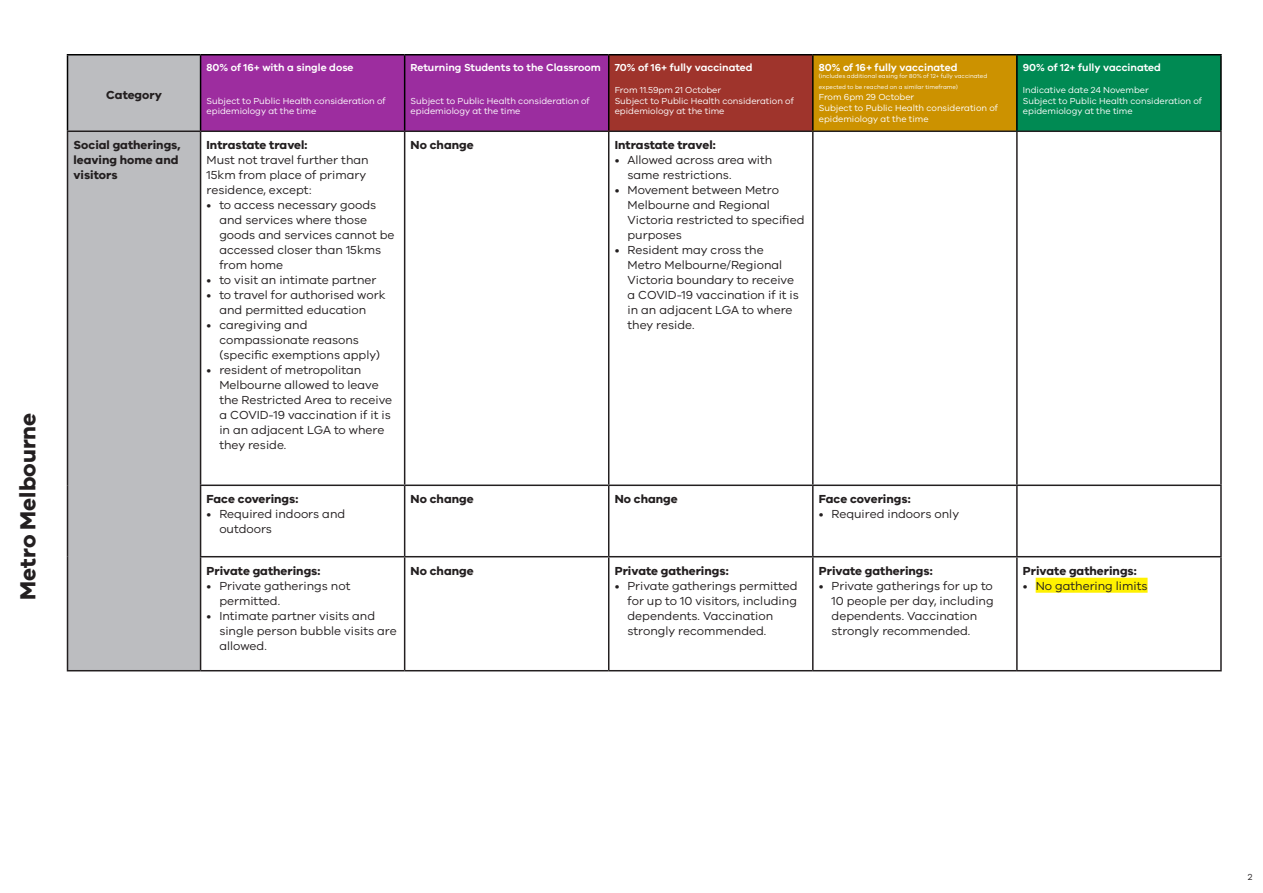
<style>
.page{position:relative;width:1263px;height:893px;background:#fff}
.page>*{position:absolute;margin:0;border:0;box-sizing:border-box;transform-origin:0 0}
.t1{font:700 22.5px "VIC";color:#231f20}
.Body_text_-_No_Bulle{font:12px/15px "VIC";color:#231f20}
.Body_text_Header{font:700 12px/15px "VIC";color:#231f20}
.Bullet_text{font:700 12px "VIC";color:#231f20}
.Body_text_-_No_Bulle-2{font:600 10.5px "VIC";color:#fff}
.Body_text_-_No_Bulle-3{font:9px/10.8px "VIC";color:#fff}
.t2{font:9px "VIC";color:#231f20}
.Body_text_-_No_Bulle-4{font:6px/10.8px "VIC";color:#fff}
</style>
<div class="page">
<div style="left:68px;top:55px;width:133px;height:76px;background:#bcbdc0"></div>
<div style="left:201px;top:55px;width:204px;height:76px;background:#9d2d9f"></div>
<div style="left:405px;top:55px;width:204px;height:76px;background:#9b2d9f"></div>
<div style="left:609px;top:55px;width:204px;height:76px;background:#9f342c"></div>
<div style="left:813px;top:55px;width:204px;height:76px;background:#cc9200"></div>
<div style="left:1017px;top:55px;width:204px;height:76px;background:#008a53"></div>
<div style="left:68px;top:131px;width:133px;height:540px;background:#bcbdc0"></div>
<hr style="left:67px;top:131px;width:134px;height:1px;background:#231f20">
<hr style="left:201px;top:131px;width:204px;height:1px;background:#231f20">
<hr style="left:405px;top:131px;width:204px;height:1px;background:#231f20">
<hr style="left:404px;top:132px;width:1px;height:353px;background:#231f20">
<hr style="left:609px;top:131px;width:204px;height:1px;background:#231f20">
<hr style="left:608px;top:132px;width:1px;height:353px;background:#231f20">
<hr style="left:813px;top:131px;width:204px;height:1px;background:#231f20">
<hr style="left:812px;top:132px;width:1px;height:353px;background:#231f20">
<hr style="left:1017px;top:131px;width:205px;height:1px;background:#231f20">
<hr style="left:1016px;top:132px;width:2px;height:353px;background:#231f20">
<hr style="left:404px;top:486px;width:1px;height:70px;background:#231f20">
<hr style="left:608px;top:486px;width:1px;height:70px;background:#231f20">
<hr style="left:813px;top:485px;width:204px;height:1px;background:#231f20">
<hr style="left:812px;top:486px;width:1px;height:70px;background:#231f20">
<hr style="left:1017px;top:485px;width:205px;height:1px;background:#231f20">
<hr style="left:1016px;top:486px;width:2px;height:70px;background:#231f20">
<hr style="left:404px;top:557px;width:1px;height:113px;background:#231f20">
<hr style="left:608px;top:557px;width:1px;height:113px;background:#231f20">
<hr style="left:813px;top:556px;width:204px;height:1px;background:#231f20">
<hr style="left:812px;top:557px;width:1px;height:113px;background:#231f20">
<hr style="left:1017px;top:556px;width:205px;height:1px;background:#231f20">
<hr style="left:1016px;top:557px;width:2px;height:113px;background:#231f20">
<hr style="left:813px;top:670px;width:204px;height:1px;background:#231f20">
<hr style="left:1017px;top:670px;width:205px;height:1px;background:#231f20">
<hr style="left:200px;top:485px;width:205px;height:1px;background:#231f20">
<hr style="left:200px;top:556px;width:205px;height:1px;background:#231f20">
<hr style="left:67px;top:670px;width:134px;height:1px;background:#231f20">
<hr style="left:201px;top:670px;width:204px;height:1px;background:#231f20">
<hr style="left:405px;top:485px;width:204px;height:1px;background:#231f20">
<hr style="left:405px;top:556px;width:204px;height:1px;background:#231f20">
<hr style="left:405px;top:670px;width:204px;height:1px;background:#231f20">
<hr style="left:609px;top:485px;width:204px;height:1px;background:#231f20">
<hr style="left:609px;top:556px;width:204px;height:1px;background:#231f20">
<hr style="left:609px;top:670px;width:204px;height:1px;background:#231f20">
<hr style="left:67px;top:132px;width:1px;height:353px;background:#231f20">
<hr style="left:200px;top:132px;width:1px;height:353px;background:#231f20">
<hr style="left:67px;top:485px;width:1px;height:72px;background:#231f20">
<hr style="left:200px;top:486px;width:1px;height:70px;background:#231f20">
<hr style="left:67px;top:557px;width:1px;height:113px;background:#231f20">
<hr style="left:200px;top:557px;width:1px;height:113px;background:#231f20">
<hr style="left:1220px;top:132px;width:2px;height:353px;background:#231f20">
<hr style="left:1220px;top:486px;width:2px;height:70px;background:#231f20">
<hr style="left:1220px;top:557px;width:2px;height:113px;background:#231f20">
<hr style="left:67px;top:54px;width:134px;height:2px;background:#000">
<hr style="left:67px;top:56px;width:1px;height:75px;background:#000">
<hr style="left:201px;top:54px;width:204px;height:2px;background:#000">
<hr style="left:200px;top:56px;width:1px;height:75px;background:#000">
<hr style="left:405px;top:54px;width:204px;height:2px;background:#000">
<hr style="left:404px;top:56px;width:1px;height:75px;background:#000">
<hr style="left:609px;top:54px;width:204px;height:2px;background:#000">
<hr style="left:608px;top:56px;width:1px;height:75px;background:#000">
<hr style="left:813px;top:54px;width:204px;height:2px;background:#000">
<hr style="left:812px;top:56px;width:1px;height:75px;background:#000">
<hr style="left:1017px;top:54px;width:205px;height:2px;background:#000">
<hr style="left:1016px;top:56px;width:2px;height:75px;background:#000">
<hr style="left:1220px;top:56px;width:2px;height:75px;background:#000">
<div style="left:1036px;top:578px;width:111px;height:15px;background:#fff101"></div>
<p class="t1" style="left:14px;top:600px;width:188px;rotate:-90deg">Metro Melbourne</p>
<p class="Body_text_Header" style="left:106px;top:87px;width:57px">Category</p>
<p class="Body_text_-_No_Bulle-2" style="left:207px;top:61px;width:149px">80% of 16+ with a single dose</p>
<p class="Body_text_-_No_Bulle-3" style="left:207px;top:95px;width:181px">Subject to Public Health consideration of epidemiology at the time</p>
<p class="Body_text_Header" style="left:74px;top:137px;width:109px">Social gatherings, leaving home and visitors</p>
<p class="Body_text_Header" style="left:207px;top:137px;width:102px">Intrastate travel:</p>
<p class="Body_text_-_No_Bulle" style="left:207px;top:152px;width:164px">Must not travel further than<br>15km from place of primary residence, except:</p>
<p class="Body_text_-_No_Bulle" style="left:219px;top:197px;width:177px;text-indent:-13px">• to access necessary goods and services where those goods and services cannot be accessed closer than 15kms from home</p>
<p class="Body_text_-_No_Bulle" style="left:207px;top:272px;width:171px">• to visit an intimate partner</p>
<p class="Body_text_-_No_Bulle" style="left:207px;top:287px;width:180px;text-align:center">• to travel for authorised work and permitted education</p>
<p class="Body_text_-_No_Bulle" style="left:219px;top:317px;width:162px;text-indent:-13px">• caregiving and compassionate reasons (specific exemptions apply)</p>
<p class="Body_text_-_No_Bulle" style="left:219px;top:362px;width:174px;text-indent:-13px">• resident of metropolitan<br>Melbourne allowed to leave the Restricted Area to receive a COVID-19 vaccination if it is in an adjacent LGA to where they reside.</p>
<p class="Body_text_-_No_Bulle-2" style="left:411px;top:61px;width:192px">Returning Students to the Classroom</p>
<p class="Body_text_-_No_Bulle-3" style="left:411px;top:95px;width:181px">Subject to Public Health consideration of epidemiology at the time</p>
<p class="Body_text_-_No_Bulle-2" style="left:615px;top:61px;width:139px">70% of 16+ fully vaccinated</p>
<p class="Body_text_-_No_Bulle-3" style="left:615px;top:84px;width:108px">From 11.59pm 21 October</p>
<p class="Body_text_-_No_Bulle-3" style="left:615px;top:95px;width:181px">Subject to Public Health consideration of epidemiology at the time</p>
<p class="Body_text_Header" style="left:411px;top:137px;width:65px">No change</p>
<p class="Body_text_Header" style="left:615px;top:137px;width:102px">Intrastate travel:</p>
<p class="Body_text_-_No_Bulle" style="left:627px;top:152px;width:146px;text-indent:-13px">• Allowed across area with same restrictions.</p>
<p class="Body_text_-_No_Bulle" style="left:627px;top:182px;width:178px;text-indent:-13px">• Movement between Metro<br>Melbourne and Regional<br>Victoria restricted to specified purposes</p>
<p class="Body_text_-_No_Bulle" style="left:627px;top:242px;width:173px;text-indent:-13px">• Resident may cross the<br>Metro Melbourne/Regional<br>Victoria boundary to receive a COVID-19 vaccination if it is in an adjacent LGA to where they reside.</p>
<p class="Body_text_-_No_Bulle-2" style="left:819px;top:61px;width:140px">80% of 16+ fully vaccinated</p>
<p class="Body_text_-_No_Bulle-4" style="left:819px;top:71px;width:170px">(includes additional easing for 80% of 12+ fully vaccinated expected to be reached on a similar timeframe)</p>
<p class="Body_text_-_No_Bulle-3" style="left:819px;top:91px;width:97px">From 6pm 29 October</p>
<p class="Body_text_-_No_Bulle-3" style="left:819px;top:102px;width:181px">Subject to Public Health consideration of epidemiology at the time</p>
<p class="Body_text_Header" style="left:207px;top:491px;width:93px">Face coverings:</p>
<p class="Body_text_-_No_Bulle" style="left:219px;top:506px;width:127px;text-indent:-13px">• Required indoors and outdoors</p>
<p class="Body_text_Header" style="left:207px;top:563px;width:115px">Private gatherings:</p>
<p class="Body_text_-_No_Bulle" style="left:219px;top:578px;width:133px;text-indent:-13px">• Private gatherings not permitted.</p>
<p class="Body_text_-_No_Bulle" style="left:219px;top:608px;width:179px;text-indent:-13px">• Intimate partner visits and single person bubble visits are allowed.</p>
<p class="Body_text_Header" style="left:411px;top:491px;width:65px">No change</p>
<p class="Body_text_Header" style="left:615px;top:491px;width:65px">No change</p>
<p class="Bullet_text" style="left:819px;top:492px;width:93px">Face coverings:</p>
<p class="Body_text_-_No_Bulle" style="left:819px;top:506px;width:142px">• Required indoors only</p>
<p class="Body_text_Header" style="left:411px;top:563px;width:65px">No change</p>
<p class="Body_text_Header" style="left:615px;top:563px;width:115px">Private gatherings:</p>
<p class="Body_text_-_No_Bulle" style="left:627px;top:578px;width:172px;text-indent:-13px">• Private gatherings permitted for up to 10 visitors, including dependents. Vaccination strongly recommended.</p>
<p class="Bullet_text" style="left:819px;top:563px;width:115px">Private gatherings:</p>
<p class="Body_text_-_No_Bulle" style="left:831px;top:578px;width:164px;text-indent:-13px">• Private gatherings for up to<br>10 people per day, including dependents. Vaccination strongly recommended.</p>
<p class="Body_text_-_No_Bulle-2" style="left:1023px;top:61px;width:140px">90% of 12+ fully vaccinated</p>
<p class="Body_text_-_No_Bulle-3" style="left:1023px;top:84px;width:127px">Indicative date 24 November</p>
<p class="Body_text_-_No_Bulle-3" style="left:1023px;top:95px;width:181px">Subject to Public Health consideration of epidemiology at the time</p>
<p class="Bullet_text" style="left:1023px;top:563px;width:115px">Private gatherings:</p>
<p class="Body_text_-_No_Bulle" style="left:1023px;top:578px;width:126px">• No gathering limits</p>
<p class="t2" style="left:1248px;top:871px;width:6px">2</p>
</div>
